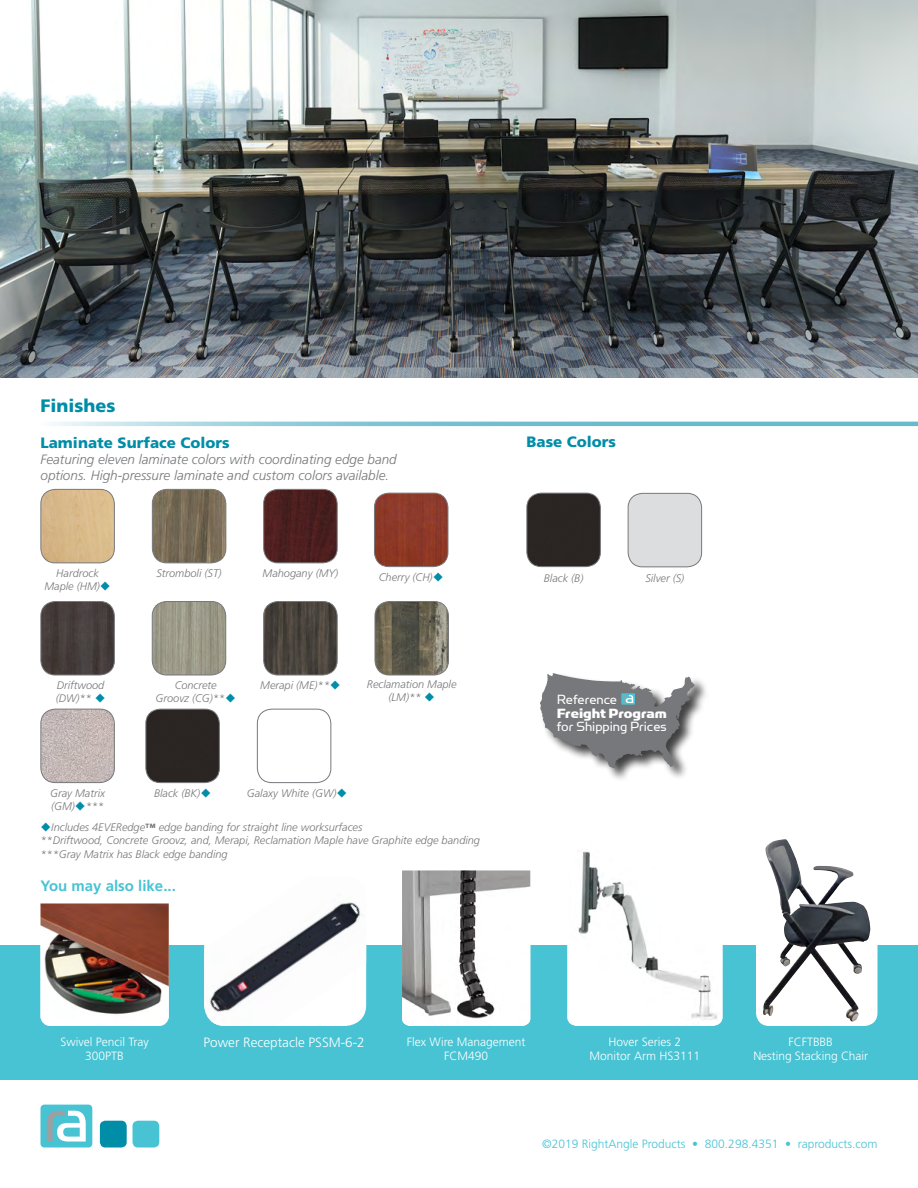
<style>
.page{position:relative;width:918px;height:1188px;background:#fff}
.page>*{position:absolute;margin:0;border:0;box-sizing:border-box;transform-origin:0 0}
.t1{font:900 18px "Frutiger LT Std";color:#008da8}
.t2{font:900 15px "Frutiger LT Std";color:#008da8}
.t3{font:15px "Simian Display Orangutan";color:#fff}
.t4{font:700 15px "Frutiger LT Std";color:#47c3d3}
.t5{font:15px "Simian Display Chimpanzee";color:#fff}
.t6{font:italic 300 13.5px/16.2px "Frutiger LT Std";color:#77787b}
.t7{font:300 13.5px "Frutiger LT Std";color:#fff}
.t8{font:300 12px/14.4px "Frutiger LT Std";color:#fff;text-align:center}
.t9{font:300 12px "Frutiger LT Std";color:#47c3d3}
.t10{font:italic 300 10.95px/13.2px "Frutiger LT Std";color:#77787b}
.s1{color:#008da8}
.s2{font-weight:900;font-style:normal;font-size:10.5px}
</style>
<div class="page">
<div style="left:0;top:945px;width:918px;height:135px;background:#47c3d3"></div>
<div style="left:40px;top:1105px;width:52px;height:42px;background:#47c3d3;border-radius:4px"></div>
<svg style="left:47px;top:1110px;width:39px;height:32px"></svg>
<div style="left:133px;top:1121px;width:26px;height:27px;background:#47c3d3;border-radius:5px"></div>
<div style="left:100px;top:1121px;width:27px;height:27px;background:#008da8;border-radius:5px"></div>
<div style="left:527px;top:493px;width:73px;height:74px;background:#2a2423"></div>
<div style="left:527px;top:493px;width:74px;height:74px;border:1px solid #77787b;border-radius:14px"></div>
<div style="left:628px;top:493px;width:74px;height:74px;background:#dcddde;border-radius:14px"></div>
<div style="left:628px;top:493px;width:74px;height:74px;border:1px solid #77787b;border-radius:14px"></div>
<div style="left:539px;top:672px;width:170px;height:111px;background:#000;opacity:.75"></div>
<svg style="left:540px;top:673px;width:156px;height:96px"></svg>
<svg style="left:51px;top:422px;width:867px;height:4px"></svg>
<img style="left:402px;top:870px;width:128px;height:156px">
<div style="left:756px;top:823px;width:121px;height:203px;background:#fff;border-radius:13px"></div>
<img style="left:763px;top:841px;width:107px;height:181px">
<img style="left:569px;top:851px;width:153px;height:175px">
<svg style="left:40px;top:1018px;width:129px;height:8px"></svg>
<img style="left:40px;top:903px;width:129px;height:115px">
<img style="left:0;top:0;width:918px;height:378px">
<img style="left:204px;top:901px;width:162px;height:125px">
<img style="left:374px;top:493px;width:74px;height:74px">
<div style="left:374px;top:493px;width:74px;height:74px;border:1px solid #77787b;border-radius:14px"></div>
<div style="left:146px;top:709px;width:73px;height:74px;background:#2a2423"></div>
<div style="left:146px;top:709px;width:74px;height:74px;border:1px solid #77787b;border-radius:14px"></div>
<div style="left:257px;top:709px;width:74px;height:74px;border:1px solid #77787b;border-radius:14px"></div>
<img style="left:375px;top:602px;width:73px;height:73px">
<div style="left:375px;top:601px;width:74px;height:74px;border:1px solid #77787b;border-radius:14px"></div>
<img style="left:42px;top:602px;width:72px;height:73px">
<div style="left:40px;top:601px;width:75px;height:74px;border:1px solid #77787b;border-radius:14px"></div>
<img style="left:152px;top:602px;width:74px;height:73px">
<div style="left:152px;top:601px;width:74px;height:74px;border:1px solid #77787b;border-radius:14px"></div>
<img style="left:264px;top:602px;width:73px;height:73px">
<div style="left:263px;top:601px;width:75px;height:74px;border:1px solid #77787b;border-radius:14px"></div>
<img style="left:41px;top:489px;width:73px;height:74px">
<div style="left:40px;top:489px;width:75px;height:74px;border:1px solid #77787b;border-radius:14px"></div>
<img style="left:152px;top:489px;width:74px;height:74px">
<div style="left:152px;top:489px;width:74px;height:74px;border:1px solid #77787b;border-radius:14px"></div>
<img style="left:264px;top:489px;width:73px;height:74px">
<div style="left:263px;top:489px;width:75px;height:74px;border:1px solid #77787b;border-radius:14px"></div>
<img style="left:41px;top:709px;width:73px;height:74px">
<div style="left:40px;top:709px;width:75px;height:74px;border:1px solid #77787b;border-radius:14px"></div>
<h1 class="t1" style="left:40px;top:395px;width:77px">Finishes</h1>
<h2 class="t2" style="left:40px;top:433px;width:191px">Laminate Surface Colors</h2>
<p class="t6" style="left:40px;top:451px;width:358px">Featuring eleven laminate colors with coordinating edge band options. High-pressure laminate and custom colors available.</p>
<p class="t10" style="left:56px;top:567px;width:44px">Hardrock</p>
<p class="t10" style="left:156px;top:567px;width:67px">Stromboli (ST)</p>
<p class="t10" style="left:263px;top:567px;width:77px">Mahogany (MY)</p>
<p class="t10" style="left:44px;top:580px;width:68px">Maple (HM)<span class="s1">◆</span></p>
<p class="t10" style="left:379px;top:571px;width:66px">Cherry (CH)<span class="s1">◆</span></p>
<p class="t10" style="left:57px;top:679px;width:49px">Driftwood</p>
<p class="t10" style="left:260px;top:679px;width:82px">Merapi (ME)**<span class="s1">◆</span></p>
<p class="t10" style="left:56px;top:692px;width:51px">(DW)** <span class="s1">◆</span></p>
<p class="t10" style="left:156px;top:679px;width:82px;text-align:center">Concrete<br>Groovz (CG)**<span class="s1">◆</span></p>
<p class="t10" style="left:367px;top:678px;width:91px;text-align:center">Reclamation Maple (LM)** <span class="s1">◆</span></p>
<p class="t10" style="left:50px;top:786px;width:56px">Gray Matrix (GM)<span class="s1">◆</span>***</p>
<p class="t10" style="left:154px;top:787px;width:59px">Black (BK)<span class="s1">◆</span></p>
<p class="t10" style="left:247px;top:787px;width:102px">Galaxy White (GW)<span class="s1">◆</span></p>
<p class="t10" style="left:40px;top:821px;width:441px"><span class="s1">◆</span>Includes 4EVERedge<span class="s2">™</span> edge banding for straight line worksurfaces<br>**Driftwood, Concrete Groovz, and, Merapi, Reclamation Maple have Graphite edge banding ***Gray Matrix has Black edge banding</p>
<h2 class="t4" style="left:40px;top:877px;width:137px">You may also like...</h2>
<h2 class="t2" style="left:526px;top:433px;width:91px">Base Colors</h2>
<p class="t10" style="left:544px;top:572px;width:41px">Black (B)</p>
<p class="t10" style="left:645px;top:572px;width:41px">Silver (S)</p>
<h2 class="t3" style="left:557px;top:691px;width:62px">Reference</h2>
<h2 class="t5" style="left:557px;top:705px;width:111px">Freight Program</h2>
<h2 class="t3" style="left:557px;top:719px;width:112px">for Shipping Prices</h2>
<p class="t8" style="left:61px;top:1035px;width:90px">Swivel Pencil Tray<br>300PTB</p>
<p class="t7" style="left:204px;top:1035px;width:163px">Power Receptacle PSSM-6-2</p>
<p class="t8" style="left:407px;top:1035px;width:120px">Flex Wire Management<br>FCM490</p>
<p class="t8" style="left:753px;top:1035px;width:116px">FCFTBBB<br>Nesting Stacking Chair</p>
<p class="t8" style="left:589px;top:1035px;width:112px">Hover Series 2<br>Monitor Arm HS3111</p>
<p class="t9" style="left:542px;top:1137px;width:337px">©2019 RightAngle Products • 800.298.4351 • raproducts.com</p>
</div>
